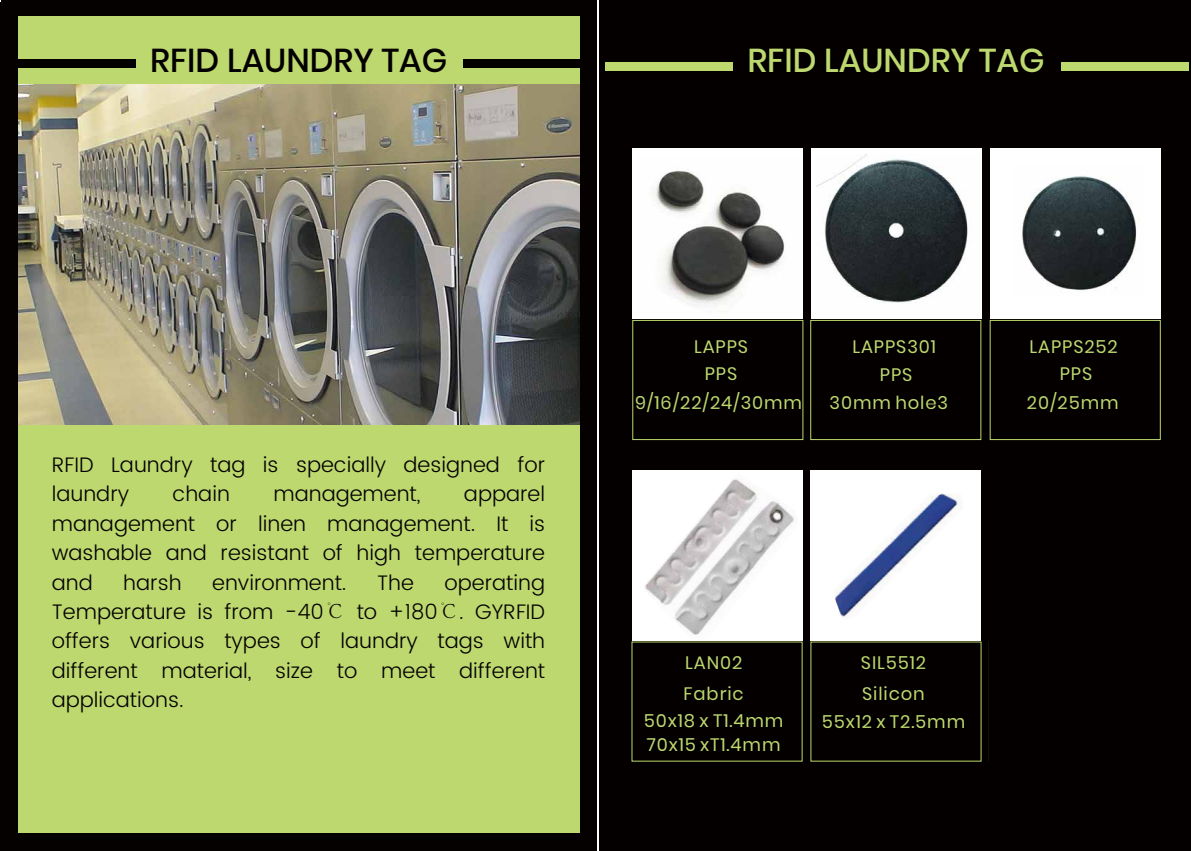
<style>
.page{position:relative;width:1191px;height:851px;background:#fff}
.page>*{position:absolute;margin:0;border:0;box-sizing:border-box;transform-origin:0 0}
.t1{font:500 33px "Poppins";color:#040000}
.t2{font:500 33px "Poppins";color:#bcd86e}
.t3{font:300 21px/29.4px "Poppins";color:#050101;text-align:justify}
.t4{font:18px "Poppins";letter-spacing:.05em;color:#bcd86e}
.s1{font-family:"Adobe Song Std"}
</style>
<div class="page">
<div style="left:599px;top:1px;width:592px;height:849px;background:#040000"></div>
<div style="left:632px;top:470px;width:170px;height:170px;background:#fff"></div>
<div style="left:810px;top:470px;width:170px;height:170px;background:#fff"></div>
<div style="left:633px;top:148px;width:170px;height:170px;background:#fff"></div>
<div style="left:811px;top:148px;width:170px;height:170px;background:#fff"></div>
<div style="left:990px;top:148px;width:170px;height:170px;background:#fff"></div>
<div style="left:1060px;top:63px;width:128px;height:8px;background:#bcd86e"></div>
<div style="left:605px;top:63px;width:128px;height:8px;background:#bcd86e"></div>
<div style="left:632px;top:320px;width:171px;height:120px;border:1px solid #bcd86e"></div>
<div style="left:810px;top:320px;width:171px;height:120px;border:1px solid #bcd86e"></div>
<div style="left:989px;top:320px;width:171px;height:120px;border:1px solid #bcd86e"></div>
<div style="left:1px;top:0;width:595px;height:850px;background:#050101"></div>
<div style="left:18px;top:16px;width:561px;height:816px;background:#bcd86e"></div>
<div style="left:463px;top:60px;width:128px;height:8px;background:#050101"></div>
<div style="left:8px;top:60px;width:128px;height:8px;background:#050101"></div>
<img style="left:816px;top:154px;width:152px;height:149px">
<img style="left:652px;top:170px;width:133px;height:136px">
<img style="left:1022px;top:176px;width:118px;height:115px">
<img style="left:644px;top:479px;width:151px;height:156px">
<img style="left:835px;top:493px;width:127px;height:124px">
<img style="left:19px;top:84px;width:560px;height:341px">
<h1 class="t1" style="left:152px;top:43px;width:290px">RFID Cylinder TAG</h1>
<h1 class="t2" style="left:747px;top:41px;width:298px">RFID LAUNDRY TAG</h1>
<h1 class="t1" style="left:227px;top:41px;width:222px">LAUNDRY TAG</h1>
<p class="t4" style="left:694px;top:336px;width:56px">LAPPS</p>
<p class="t4" style="left:852px;top:336px;width:85px">LAPPS301</p>
<p class="t4" style="left:1029px;top:336px;width:90px">LAPPS252</p>
<p class="t4" style="left:704px;top:363px;width:34px">PPS</p>
<p class="t4" style="left:880px;top:364px;width:34px">PPS</p>
<p class="t4" style="left:1059px;top:363px;width:34px">PPS</p>
<p class="t3" style="left:52px;top:450px;width:495px">RFID Laundry tag is specially designed for laundry</p>
<p class="t3" style="left:173px;top:480px;width:59px">chain</p>
<p class="t3" style="left:273px;top:480px;width:149px">management,</p>
<p class="t3" style="left:52px;top:480px;width:495px;text-indent:412px">apparel management or linen management. It is washable and resistant of high temperature and</p>
<p class="t3" style="left:52px;top:568px;width:495px;text-indent:393px">operating Temperature is from -40<span class="s1">℃</span> to +180<span class="s1">℃</span>. GYRFID offers various types of laundry tags with different material, size to meet different applications.</p>
<p class="t3" style="left:123px;top:568px;width:60px">harsh</p>
<p class="t3" style="left:212px;top:568px;width:136px">environment.</p>
<p class="t3" style="left:377px;top:568px;width:38px">The</p>
<p class="t4" style="left:635px;top:392px;width:168px">9/16/22/24/30mm</p>
<p class="t4" style="left:829px;top:392px;width:120px">30mm hole3</p>
<p class="t4" style="left:1027px;top:392px;width:93px">20/25mm</p>
<p class="t4" style="left:685px;top:652px;width:59px">LAN02</p>
<p class="t4" style="left:861px;top:652px;width:67px">SIL5512</p>
<p class="t4" style="left:683px;top:683px;width:62px">Fabric</p>
<p class="t4" style="left:862px;top:683px;width:64px">Silicon</p>
<p class="t4" style="left:644px;top:710px;width:141px">50x18 x T1.4mm</p>
<p class="t4" style="left:647px;top:734px;width:135px">70x15 xT1.4mm</p>
<p class="t4" style="left:821px;top:710px;width:145px">55x12 x T2.5mm</p>
</div>
